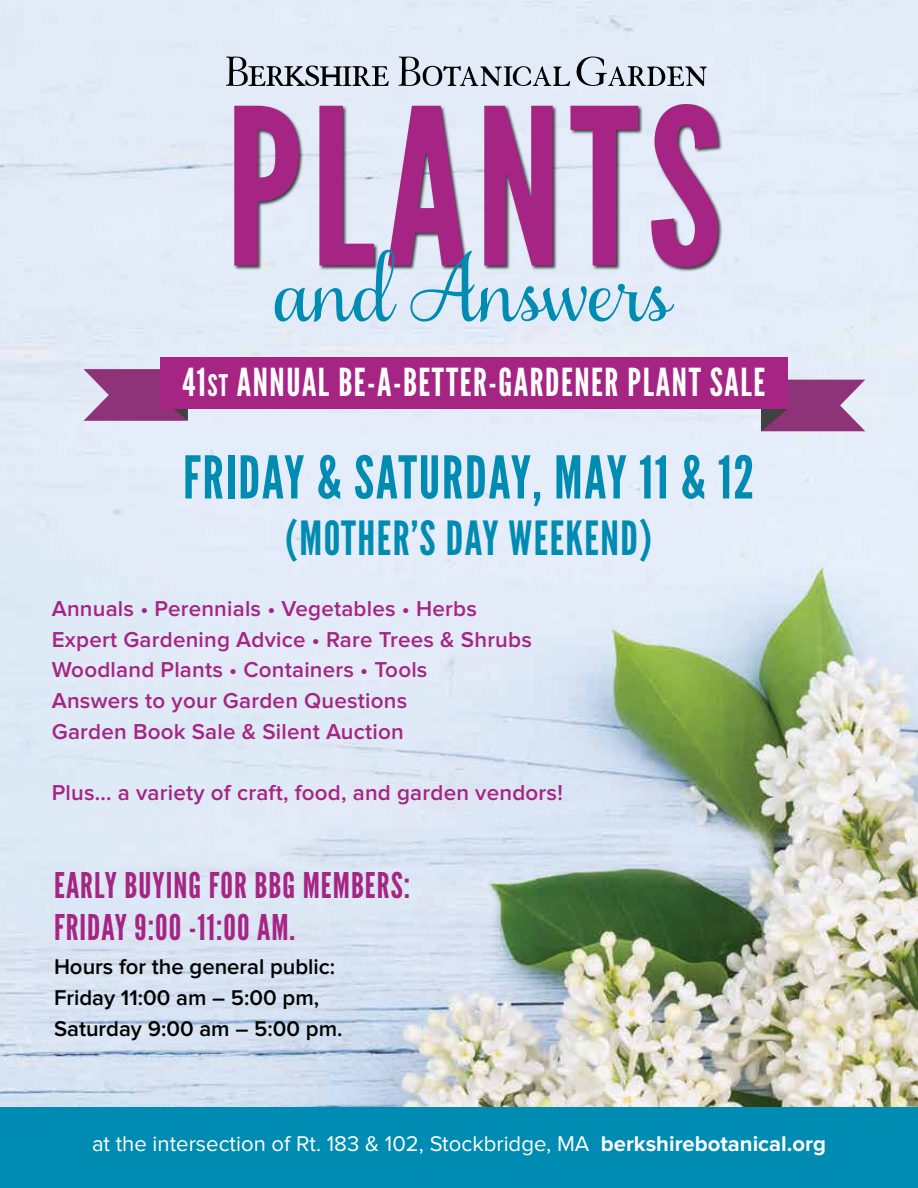
<style>
.page{position:relative;width:918px;height:1188px;background:#fff}
.page>*{position:absolute;margin:0;border:0;box-sizing:border-box;transform-origin:0 0}
.t1{font:217.2px "League Gothic";letter-spacing:.04em;color:#a62584}
.t2{font:119.1px "Samantha Upright BASIC";color:#008bb2}
.t3{font:58.8px "League Gothic";letter-spacing:.03em;color:#008bb2}
.t4{font:46.95px "League Gothic";letter-spacing:.03em;color:#008bb2}
.t5{font:38.55px "League Gothic";letter-spacing:.04em;color:#fff}
.t6{font:35.4px/42.5px "League Gothic";letter-spacing:.03em;color:#a62584}
.t7{font:600 22.35px/30.6px "Proxima Nova";letter-spacing:.01em;color:#a62584}
.t8{font:600 22.2px/31px "Proxima Nova";color:#000}
.t9{font:22.05px "Proxima Nova";color:#fff}
.s1{font-size:29.7px}
.s2{font-weight:700}
</style>
<div class="page">
<img style="left:0;top:0;width:918px;height:1107px">
<div style="left:0;top:1107px;width:918px;height:81px;background:#008bb2"></div>
<div style="left:234px;top:103px;width:489px;height:169px;background:#000;opacity:.75"></div>
<svg style="left:576px;top:57px;width:131px;height:29px;background:#b0b6c1"></svg>
<svg style="left:399px;top:57px;width:171px;height:29px;background:#b3b9c3"></svg>
<svg style="left:226px;top:57px;width:163px;height:29px;background:#a5aab4"></svg>
<svg style="left:84px;top:369px;width:104px;height:52px;background:#9a4e8b"></svg>
<svg style="left:761px;top:380px;width:104px;height:51px;background:#964e87"></svg>
<div style="left:161px;top:357px;width:627px;height:52px;background:#a62584"></div>
<h1 class="t1" style="left:226px;top:59px;width:498px">PLANTS</h1>
<h2 class="t2" style="left:275px;top:236px;width:399px">and Answers</h2>
<h3 class="t5" style="left:183px;top:360px;width:584px">41<span class="s1">ST</span> ANNUAL BE-A-BETTER-GARDENER PLANT SALE</h3>
<h3 class="t3" style="left:183px;top:442px;width:573px">FRIDAY &amp; SATURDAY, MAY 11 &amp; 12</h3>
<h3 class="t4" style="left:285px;top:510px;width:368px">(MOTHER’S DAY WEEKEND)</h3>
<p class="t7" style="left:52px;top:594px;width:482px">Annuals • Perennials • Vegetables • Herbs Expert Gardening Advice • Rare Trees &amp; Shrubs Woodland Plants • Containers • Tools<br>Answers to your Garden Questions<br>Garden Book Sale &amp; Silent Auction</p>
<p class="t7" style="left:52px;top:778px;width:513px">Plus... a variety of craft, food, and garden vendors!</p>
<h3 class="t6" style="left:54px;top:864px;width:358px">EARLY BUYING FOR BBG MEMBERS:<br>FRIDAY 9:00 -11:00 AM.</h3>
<p class="t8" style="left:54px;top:952px;width:290px">Hours for the general public:<br>Friday 11:00 am – 5:00 pm,<br>Saturday 9:00 am – 5:00 pm.</p>
<p class="t9" style="left:92px;top:1131px;width:735px">at the intersection of Rt. 183 &amp; 102, Stockbridge, MA <span class="s2">berkshirebotanical.org</span></p>
</div>
